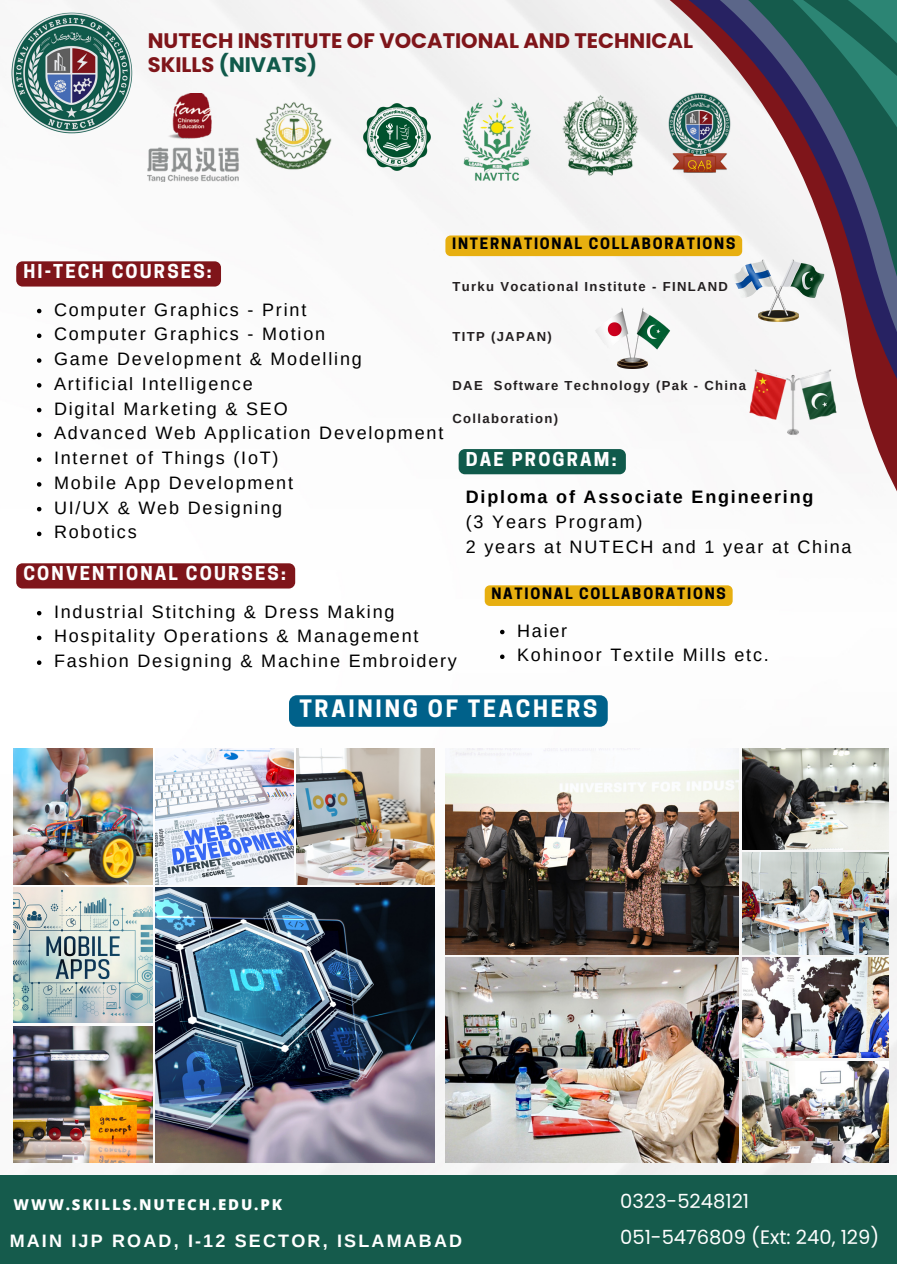
<style>
.page{position:relative;width:897px;height:1264px;background:#fff}
.page>*{position:absolute;margin:0;border:0;box-sizing:border-box;transform-origin:0 0}
.t1{font:700 22.5px "Cooper Hewitt";letter-spacing:.12em;color:#fff}
.t2{font:700 21px/24.8px "Poppins";color:#7f151a}
.t3{font:19.5px "Poppins";color:#fefefe}
.t4{font:18px "Arimo";letter-spacing:.1em;color:#000}
.t5{font:700 18px "Cooper Hewitt";letter-spacing:.12em;color:#fefefe}
.t6{font:700 18px "Arimo";letter-spacing:.12em;color:#fff}
.t7{font:700 18px "Arimo";letter-spacing:.1em;color:#000}
.t8{font:800 15px "Open Sans";letter-spacing:.12em;color:#fff}
.t9{font:700 14.7px "Cooper Hewitt";letter-spacing:.12em;color:#000004}
.t10{font:700 13.05px "Arimo";letter-spacing:.1em;color:#231f20}
.s1{color:#105a4b}
</style>
<div class="page">
<img style="left:13px;top:0;width:884px;height:1174px">
<img style="left:14px;top:748px;width:138px;height:136px">
<img style="left:156px;top:748px;width:137px;height:136px">
<img style="left:296px;top:748px;width:139px;height:136px">
<img style="left:14px;top:887px;width:138px;height:135px">
<img style="left:14px;top:1026px;width:138px;height:136px">
<img style="left:156px;top:887px;width:279px;height:275px">
<img style="left:445px;top:748px;width:294px;height:206px">
<img style="left:445px;top:957px;width:294px;height:205px">
<img style="left:742px;top:748px;width:146px;height:101px">
<img style="left:742px;top:852px;width:146px;height:102px">
<img style="left:742px;top:957px;width:146px;height:100px">
<img style="left:742px;top:1061px;width:146px;height:101px">
<svg style="left:532px;top:496px;width:365px;height:115px"></svg>
<svg style="left:531px;top:0;width:366px;height:496px"></svg>
<svg style="left:654px;top:0;width:243px;height:328px"></svg>
<div style="left:0;top:1174px;width:897px;height:89px;background:#155b4c"></div>
<img style="left:11px;top:7px;width:125px;height:129px">
<div style="left:445px;top:235px;width:297px;height:21px;background:#e7af10;border-radius:5px"></div>
<div style="left:485px;top:585px;width:247px;height:21px;background:#e7af10;border-radius:5px"></div>
<div style="left:289px;top:695px;width:318px;height:31px;background:#00618a;border-radius:8px"></div>
<img style="left:744px;top:367px;width:97px;height:70px">
<img style="left:731px;top:254px;width:94px;height:67px">
<img style="left:617px;top:367px;width:31px;height:1px">
<img style="left:585px;top:304px;width:95px;height:63px">
<img style="left:148px;top:93px;width:90px;height:88px">
<img style="left:255px;top:99px;width:77px;height:76px">
<img style="left:362px;top:103px;width:69px;height:69px">
<img style="left:554px;top:93px;width:94px;height:87px">
<img style="left:447px;top:85px;width:98px;height:103px">
<img style="left:666px;top:91px;width:71px;height:82px">
<svg style="left:37px;top:309px;width:4px;height:4px"></svg>
<svg style="left:37px;top:333px;width:4px;height:5px"></svg>
<svg style="left:37px;top:358px;width:4px;height:5px"></svg>
<svg style="left:37px;top:383px;width:4px;height:4px"></svg>
<svg style="left:37px;top:408px;width:4px;height:4px"></svg>
<svg style="left:37px;top:432px;width:4px;height:5px"></svg>
<svg style="left:37px;top:457px;width:4px;height:5px"></svg>
<svg style="left:37px;top:482px;width:4px;height:4px"></svg>
<svg style="left:37px;top:507px;width:4px;height:4px"></svg>
<svg style="left:37px;top:531px;width:4px;height:5px"></svg>
<svg style="left:37px;top:611px;width:4px;height:4px"></svg>
<svg style="left:37px;top:635px;width:4px;height:5px"></svg>
<svg style="left:37px;top:660px;width:4px;height:5px"></svg>
<svg style="left:500px;top:629px;width:4px;height:5px"></svg>
<svg style="left:500px;top:654px;width:4px;height:5px"></svg>
<div style="left:16px;top:261px;width:205px;height:25px;background:#7f151a;border-radius:6px"></div>
<div style="left:16px;top:563px;width:279px;height:25px;background:#7f151a;border-radius:6px"></div>
<div style="left:458px;top:449px;width:168px;height:25px;background:#105a4b;border-radius:6px"></div>
<p class="t2" style="left:148px;top:28px;width:547px">NUTECH INSTITUTE OF VOCATIONAL AND TECHNICAL<br>SKILLS <span class="s1">(NIVATS)</span></p>
<p class="t5" style="left:23px;top:265px;width:190px">HI-TECH COURSES:</p>
<p class="t4" style="left:54px;top:299px;width:254px">Computer Graphics - Print</p>
<p class="t4" style="left:54px;top:324px;width:273px">Computer Graphics - Motion</p>
<p class="t4" style="left:54px;top:349px;width:309px">Game Development &amp; Modelling</p>
<p class="t4" style="left:54px;top:373px;width:200px">Artificial Intelligence</p>
<p class="t4" style="left:54px;top:398px;width:235px">Digital Marketing &amp; SEO</p>
<p class="t4" style="left:54px;top:423px;width:391px">Advanced Web Application Development</p>
<p class="t4" style="left:54px;top:448px;width:226px">Internet of Things (IoT)</p>
<p class="t4" style="left:54px;top:472px;width:240px">Mobile App Development</p>
<p class="t4" style="left:54px;top:497px;width:230px">UI/UX &amp; Web Designing</p>
<p class="t4" style="left:54px;top:522px;width:84px">Robotics</p>
<p class="t5" style="left:23px;top:567px;width:264px">CONVENTIONAL COURSES:</p>
<p class="t9" style="left:452px;top:238px;width:285px">INTERNATIONAL COLLABORATIONS</p>
<p class="t10" style="left:452px;top:279px;width:277px">Turku Vocational Institute - FINLAND</p>
<p class="t10" style="left:452px;top:329px;width:101px">TITP (JAPAN)</p>
<p class="t10" style="left:452px;top:378px;width:295px">DAE Software Technology (Pak - China</p>
<p class="t10" style="left:452px;top:411px;width:107px">Collaboration)</p>
<p class="t5" style="left:466px;top:452px;width:152px">DAE PROGRAM:</p>
<p class="t7" style="left:466px;top:487px;width:349px">Diploma of Associate Engineering</p>
<p class="t4" style="left:466px;top:512px;width:178px">(3 Years Program)</p>
<p class="t4" style="left:466px;top:536px;width:387px">2 years at NUTECH and 1 year at China</p>
<p class="t9" style="left:491px;top:588px;width:236px">NATIONAL COLLABORATIONS</p>
<p class="t4" style="left:54px;top:601px;width:342px">Industrial Stitching &amp; Dress Making</p>
<p class="t4" style="left:54px;top:626px;width:366px">Hospitality Operations &amp; Management</p>
<p class="t4" style="left:54px;top:651px;width:404px">Fashion Designing &amp; Machine Embroidery</p>
<p class="t4" style="left:517px;top:620px;width:52px">Haier</p>
<p class="t4" style="left:517px;top:645px;width:253px">Kohinoor Textile Mills etc.</p>
<p class="t1" style="left:299px;top:699px;width:299px">TRAINING OF TEACHERS</p>
<p class="t3" style="left:620px;top:1187px;width:130px">0323-5248121</p>
<p class="t8" style="left:14px;top:1194px;width:270px">WWW.SKILLS.NUTECH.EDU.PK</p>
<p class="t6" style="left:10px;top:1230px;width:454px">MAIN IJP ROAD, I-12 SECTOR, ISLAMABAD</p>
<p class="t3" style="left:620px;top:1223px;width:261px">051-5476809 (Ext: 240, 129)</p>
</div>
